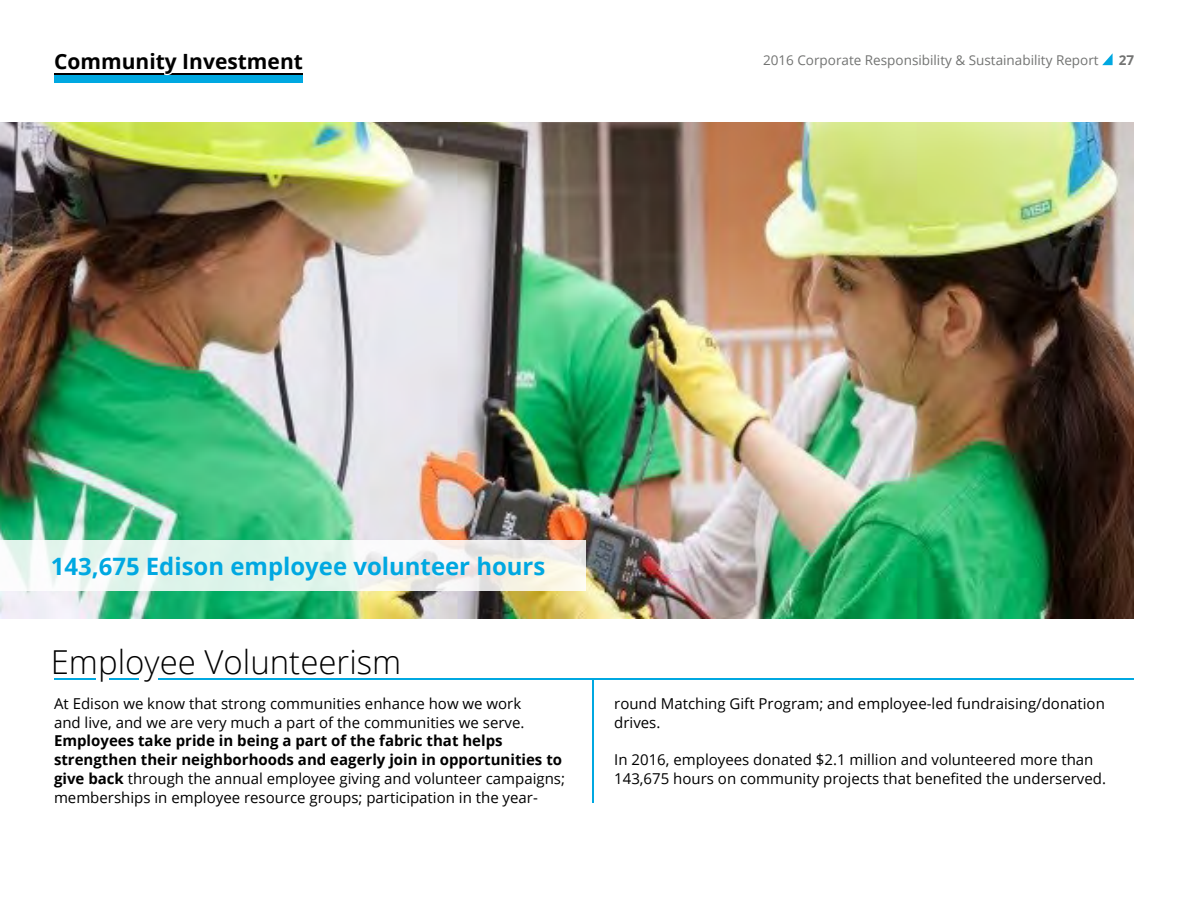
<style>
.page{position:relative;width:1188px;height:918px;background:#fff}
.page>*{position:absolute;margin:0;border:0;box-sizing:border-box;transform-origin:0 0}
.t1{font:300 33px "Open Sans";color:#000}
.t2{font:700 24px "Open Sans";color:#00a8e1}
.t3{font:700 21px "Open Sans";color:#000}
.t4{font:15px/18.8px "Open Sans";color:#000}
.t5{font:700 15px/18.8px "Open Sans";color:#000}
.t6{font:13.5px "Open Sans";color:#727372}
.t7{font:700 13.5px "Open Sans";color:#727372}
.s1{font-weight:400}
</style>
<div class="page">
<svg style="left:1102px;top:53px;width:11px;height:12px"></svg>
<hr style="left:54px;top:73px;width:249px;height:2px;background:#000">
<div style="left:54px;top:75px;width:249px;height:7px;background:#00a8e1"></div>
<svg style="left:52px;top:73px;width:129px;height:50px"></svg>
<img style="left:0;top:123px;width:1134px;height:495px">
<hr style="left:159px;top:678px;width:975px;height:1px;background:#00a8e1">
<svg style="left:109px;top:678px;width:29px;height:1px"></svg>
<hr style="left:54px;top:678px;width:41px;height:1px;background:#00a8e1">
<svg style="left:0;top:541px;width:585px;height:50px"></svg>
<hr style="left:592px;top:679px;width:2px;height:124px;background:#00a8e1">
<h3 class="t3" style="left:54px;top:46px;width:250px">Community Investment</h3>
<p class="t6" style="left:763px;top:51px;width:337px">2016 Corporate Responsibility &amp; Sustainability Report</p>
<p class="t7" style="left:1119px;top:51px;width:17px">27</p>
<h2 class="t2" style="left:51px;top:549px;width:496px">143,675 Edison employee volunteer hours</h2>
<h1 class="t1" style="left:51px;top:639px;width:352px">Employee Volunteerism</h1>
<p class="t4" style="left:54px;top:694px;width:472px">At Edison we know that strong communities enhance how we work and live, and we are very much a part of the communities we serve.</p>
<p class="t5" style="left:54px;top:731px;width:513px">Employees take pride in being a part of the fabric that helps strengthen their neighborhoods and eagerly join in opportunities to give back <span class="s1">through the annual employee giving and volunteer campaigns; memberships in employee resource groups; participation in the year-</span></p>
<p class="t4" style="left:614px;top:694px;width:492px">round Matching Gift Program; and employee-led fundraising/donation drives.</p>
<p class="t4" style="left:614px;top:750px;width:493px">In 2016, employees donated $2.1 million and volunteered more than<br>143,675 hours on community projects that benefited the underserved.</p>
</div>
